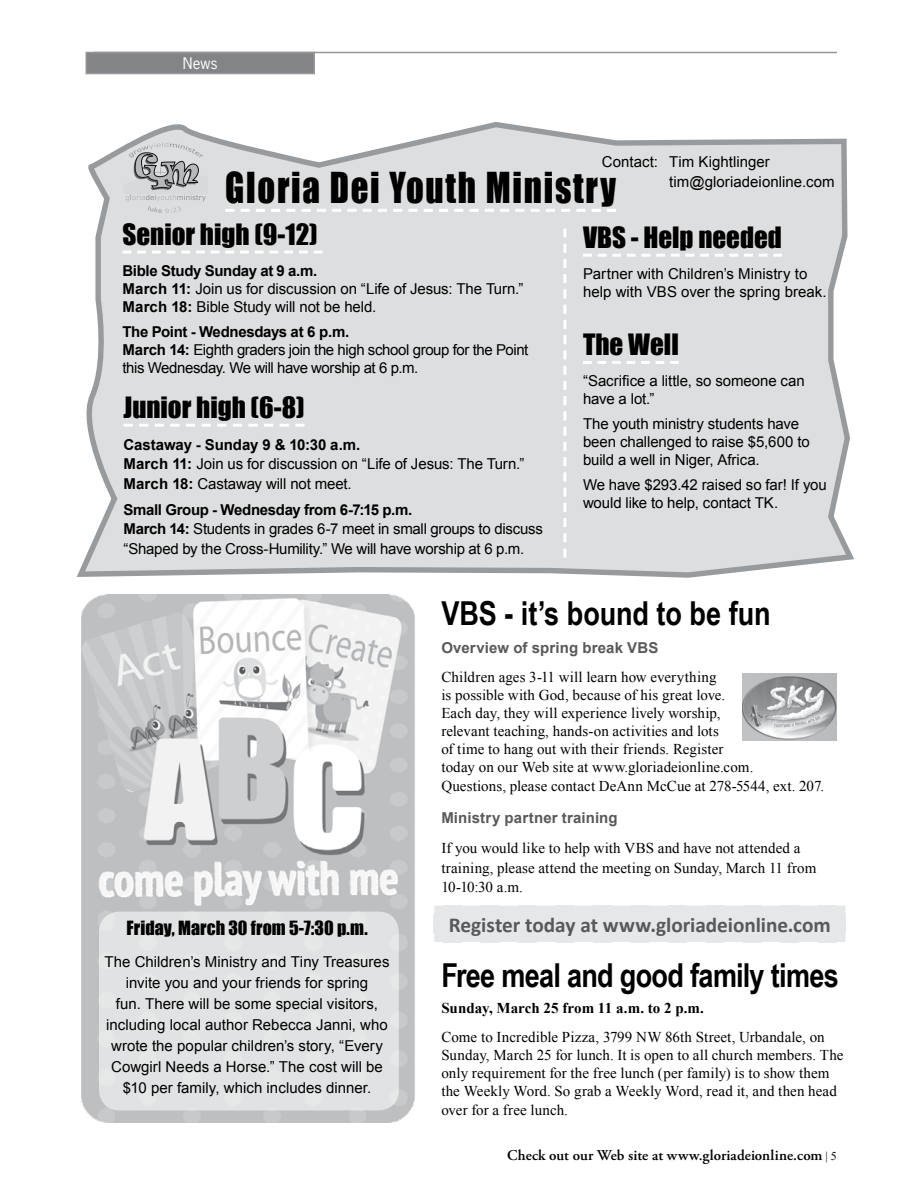
<style>
.page{position:relative;width:918px;height:1188px;background:#fff}
.page>*{position:absolute;margin:0;border:0;box-sizing:border-box;transform-origin:0 0}
.t1{font:39.15px "Impact";letter-spacing:.05em;color:#000;scale:.89 1}
.t2{font:700 33px "Arial Narrow";letter-spacing:-.02em;color:#000}
.t3{font:27px "Impact";color:#000}
.t4{font:700 21.3px "Calibri";letter-spacing:-.005em;color:#58595b}
.t5{font:18px "Impact";letter-spacing:.005em;color:#000}
.t6{font:15px/18px "Arial";letter-spacing:-.005em;color:#000}
.t7{font:15px/18px "Times New Roman";letter-spacing:.005em;color:#000}
.t8{font:15px/18px "Arial";letter-spacing:-.03em;color:#000}
.t9{font:700 15px "Arial";letter-spacing:.01em;color:#58595b}
.t10{font:600 15px "Adobe Garamond Pro";letter-spacing:.005em;color:#000}
.t11{font:700 15px "Times New Roman";color:#000}
.t12{font:15px "News Gothic Std";color:#fff}
.s1{font-weight:700}
.s2{font-family:"Times New Roman";font-weight:400;font-size:12px}
</style>
<div class="page">
<div style="left:86px;top:52px;width:228px;height:22px;background:#828486"></div>
<div style="left:86px;top:52px;width:229px;height:22px;border:2px solid #95979a"></div>
<hr style="left:94px;top:52px;width:743px;height:1px;background:#95979a">
<svg style="left:76px;top:122px;width:778px;height:456px;background:#dddedf"></svg>
<svg style="left:563px;top:228px;width:3px;height:330px"></svg>
<svg style="left:123px;top:424px;width:182px;height:3px"></svg>
<svg style="left:225px;top:209px;width:391px;height:3px"></svg>
<svg style="left:123px;top:142px;width:85px;height:71px;background:#c2c3c4"></svg>
<svg style="left:122px;top:251px;width:201px;height:3px"></svg>
<svg style="left:583px;top:254px;width:199px;height:3px"></svg>
<svg style="left:583px;top:361px;width:96px;height:3px"></svg>
<img style="left:81px;top:595px;width:334px;height:527px">
<div style="left:101px;top:914px;width:296px;height:194px;background:#e1e2e3;border-radius:18px"></div>
<div style="left:99px;top:912px;width:300px;height:198px;border:4px solid #fff;border-radius:18px"></div>
<img style="left:742px;top:674px;width:95px;height:66px">
<div style="left:433px;top:905px;width:413px;height:38px;background:#e6e7e8"></div>
<p class="t12" style="left:183px;top:54px;width:36px">News</p>
<p class="t6" style="left:669px;top:152px;width:167px;line-height:19.5px;text-indent:-68px">Contact: Tim Kightlinger tim@gloriadeionline.com</p>
<h1 class="t1" style="left:225px;top:157px;width:441px">Gloria Dei Youth Ministry</h1>
<h3 class="t3" style="left:122px;top:213px;width:197px">Senior high (9-12)</h3>
<p class="t6" style="left:122px;top:262px;width:403px"><span class="s1">Bible Study Sunday at 9 a.m.<br>March 11:</span> Join us for discussion on “Life of Jesus: The Turn.”<br><span class="s1">March 18:</span> Bible Study will not be held.</p>
<p class="t8" style="left:122px;top:323px;width:407px"><span class="s1">The Point - Wednesdays at 6 p.m.<br>March 14:</span> Eighth graders join the high school group for the Point this Wednesday. We will have worship at 6 p.m.</p>
<h3 class="t3" style="left:123px;top:386px;width:183px">Junior high (6-8)</h3>
<p class="t6" style="left:123px;top:435px;width:403px;line-height:19.5px"><span class="s1">Castaway - Sunday 9 &amp; 10:30 a.m.<br>March 11:</span> Join us for discussion on “Life of Jesus: The Turn.”<br><span class="s1">March 18:</span> Castaway will not meet.</p>
<p class="t6" style="left:123px;top:500px;width:421px;line-height:19.5px"><span class="s1">Small Group - Wednesday from 6-7:15 p.m.<br>March 14:</span> Students in grades 6-7 meet in small groups to discuss “Shaped by the Cross-Humility.” We will have worship at 6 p.m.</p>
<h3 class="t3" style="left:583px;top:216px;width:200px">VBS - Help needed</h3>
<p class="t6" style="left:583px;top:265px;width:245px">Partner with Children’s Ministry to help with VBS over the spring break.</p>
<h3 class="t3" style="left:583px;top:323px;width:97px">The Well</h3>
<p class="t6" style="left:583px;top:372px;width:223px">“Sacrifice a little, so someone can have a lot.”</p>
<p class="t6" style="left:583px;top:415px;width:228px">The youth ministry students have been challenged to raise $5,600 to build a well in Niger, Africa.</p>
<p class="t6" style="left:583px;top:476px;width:245px">We have $293.42 raised so far! If you would like to help, contact TK.</p>
<h2 class="t2" style="left:441px;top:588px;width:331px">VBS - it’s bound to be fun</h2>
<p class="t9" style="left:441px;top:638px;width:219px">Overview of spring break VBS</p>
<p class="t7" style="left:441px;top:667px;width:314px">Children ages 3-11 will learn how everything<br>is possible with God, because of his great love.<br>Each day, they will experience lively worship, relevant teaching, hands-on activities and lots<br>of time to hang out with their friends. Register today on our Web site at www.gloriadeionline.com.</p>
<p class="t7" style="left:441px;top:777px;width:384px">Questions, please contact DeAnn McCue at 278-5544, ext. 207.</p>
<p class="t9" style="left:441px;top:808px;width:178px">Ministry partner training</p>
<p class="t7" style="left:441px;top:838px;width:377px;line-height:19.5px">If you would like to help with VBS and have not attended a training, please attend the meeting on Sunday, March 11 from<br>10-10:30 a.m.</p>
<h3 class="t4" style="left:449px;top:911px;width:384px">Register today at www.gloriadeionline.com</h3>
<p class="t5" style="left:126px;top:914px;width:243px">Friday, March 30 from 5-7:30 p.m.</p>
<p class="t6" style="left:105px;top:952px;width:287px;line-height:21px;text-align:center">The Children’s Ministry and Tiny Treasures invite you and your friends for spring<br>fun. There will be some special visitors, including local author Rebecca Janni, who wrote the popular children’s story, “Every Cowgirl Needs a Horse.” The cost will be $10 per family, which includes dinner.</p>
<h2 class="t2" style="left:441px;top:950px;width:399px">Free meal and good family times</h2>
<p class="t11" style="left:441px;top:997px;width:264px">Sunday, March 25 from 11 a.m. to 2 p.m.</p>
<p class="t7" style="left:441px;top:1027px;width:404px">Come to Incredible Pizza, 3799 NW 86th Street, Urbandale, on Sunday, March 25 for lunch. It is open to all church members. The only requirement for the free lunch (per family) is to show them the Weekly Word. So grab a Weekly Word, read it, and then head</p>
<p class="t7" style="left:441px;top:1101px;width:128px">over for a free lunch.</p>
<p class="t10" style="left:507px;top:1147px;width:331px">Check out our Web site at www.gloriadeionline.com <span class="s2">| 5</span></p>
</div>
